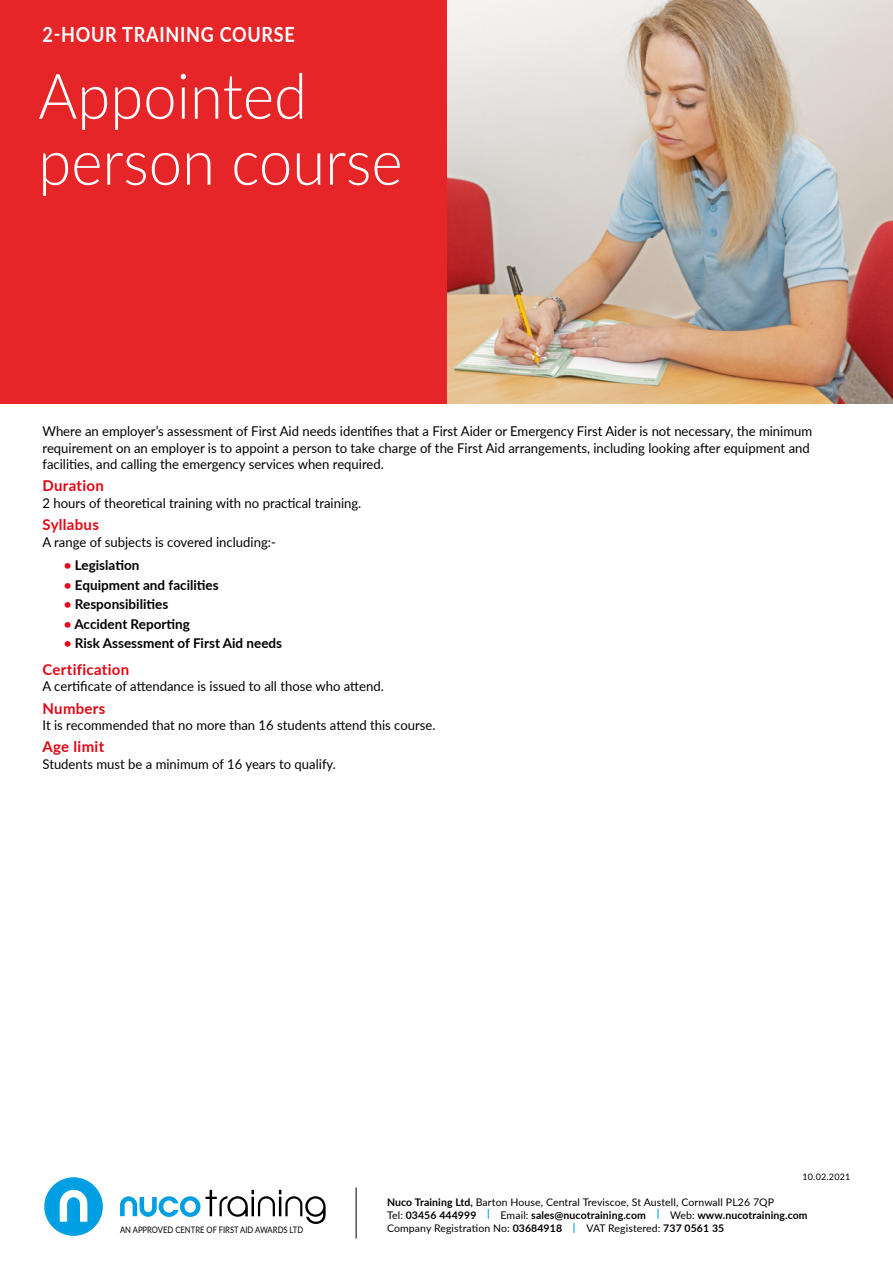
<style>
.page{position:relative;width:893px;height:1263px;background:#fff}
.page>*{position:absolute;margin:0;border:0;box-sizing:border-box;transform-origin:0 0}
.t1{font:300 63px/66px "Lato";color:#fff;scale:.95 1}
.t2{font:700 21px "Lato";letter-spacing:.04em;color:#fff;scale:.86 1}
.t3{font:700 15px "Lato";letter-spacing:.02em;color:#e30613}
.t4{font:13.5px/16.5px "Lato";color:#000}
.t5{font:700 13.5px "Lato";color:#000}
.t6{font:10.5px/13.2px "Lato";letter-spacing:.01em;color:#000}
.t7{font:9px "Lato";letter-spacing:.025em;color:#000}
.t8{font:8.85px "Lato";color:#000;scale:.86 1}
.s1{color:#e30613}
.s2{font-weight:700}
.s3{font-weight:700;color:#009fe3}
</style>
<div class="page">
<svg style="left:120px;top:1190px;width:206px;height:34px"></svg>
<svg style="left:44px;top:1177px;width:59px;height:59px"></svg>
<hr style="left:356px;top:1187px;width:1px;height:51px;background:#000">
<img style="left:446px;top:0;width:447px;height:404px">
<div style="left:0;top:0;width:446px;height:404px;background:#e52528"></div>
<h2 class="t2" style="left:43px;top:19px;width:295px">2-HOUR TRAINING COURSE</h2>
<h1 class="t1" style="left:38px;top:61px;width:385px">Appointed person course</h1>
<p class="t4" style="left:43px;top:422px;width:771px">Where an employer’s assessment of First Aid needs identifies that a First Aider or Emergency First Aider is not necessary, the minimum requirement on an employer is to appoint a person to take charge of the First Aid arrangements, including looking after equipment and facilities, and calling the emergency services when required.</p>
<p class="t3" style="left:43px;top:475px;width:63px">Duration</p>
<p class="t4" style="left:43px;top:494px;width:320px">2 hours of theoretical training with no practical training.</p>
<p class="t3" style="left:43px;top:514px;width:58px">Syllabus</p>
<p class="t4" style="left:43px;top:533px;width:235px">A range of subjects is covered including:-</p>
<p class="t5" style="left:64px;top:555px;width:77px"><span class="s1">•</span> Legislation</p>
<p class="t5" style="left:64px;top:575px;width:156px"><span class="s1">•</span> Equipment and facilities</p>
<p class="t5" style="left:64px;top:594px;width:106px"><span class="s1">•</span> Responsibilities</p>
<p class="t5" style="left:64px;top:614px;width:128px"><span class="s1">•</span> Accident Reporting</p>
<p class="t5" style="left:64px;top:633px;width:220px"><span class="s1">•</span> Risk Assessment of First Aid needs</p>
<p class="t3" style="left:43px;top:658px;width:88px">Certification</p>
<p class="t4" style="left:43px;top:678px;width:343px">A certificate of attendance is issued to all those who attend.</p>
<p class="t3" style="left:43px;top:697px;width:64px">Numbers</p>
<p class="t4" style="left:43px;top:716px;width:395px">It is recommended that no more than 16 students attend this course.</p>
<p class="t3" style="left:43px;top:736px;width:63px">Age limit</p>
<p class="t4" style="left:43px;top:755px;width:295px">Students must be a minimum of 16 years to qualify.</p>
<p class="t7" style="left:802px;top:1170px;width:50px">10.02.2021</p>
<p class="t6" style="left:387px;top:1195px;width:422px"><span class="s2">Nuco Training Ltd,</span> Barton House, Central Treviscoe, St Austell, Cornwall PL26 7QP<br>Tel: <span class="s2">03456 444999</span> <span class="s3">|</span> Email: <span class="s2">sales@nucotraining.com</span> <span class="s3">|</span> Web: <span class="s2">www.nucotraining.com<br></span>Company Registration No: <span class="s2">03684918</span> <span class="s3">|</span></p>
<p class="t8" style="left:120px;top:1223px;width:214px">AN APPROVED CENTRE OF FIRST AID AWARDS LTD</p>
<p class="t6" style="left:586px;top:1221px;width:139px">VAT Registered: <span class="s2">737 0561 35</span></p>
</div>
